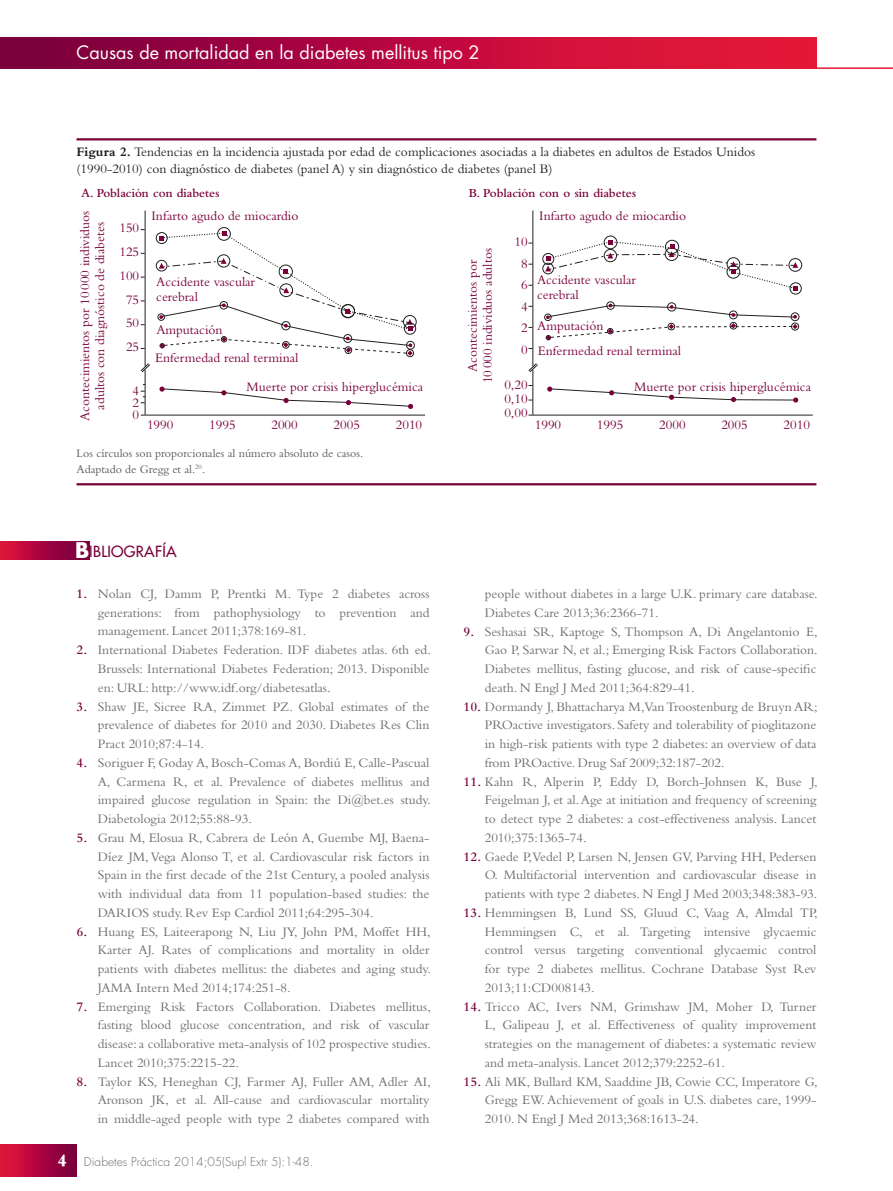
<style>
.page{position:relative;width:893px;height:1191px;background:#fff}
.page>*{position:absolute;margin:0;border:0;box-sizing:border-box;transform-origin:0 0}
.t1{font:18px "Futura";color:#fff}
.t2{font:800 18px "Bembo";color:#fff}
.t3{font:15px "Futura";letter-spacing:.02em;color:#7a003b}
.t4{font:13.5px/18.8px "Bembo";color:#6c6d70;text-align:justify}
.t5{font:13.5px/23.7px "Bembo";color:#7a003b;text-align:center}
.t6{font:13.5px/17.2px "Bembo";color:#231f20}
.t7{font:600 12.75px "Bembo";color:#7a003b}
.t8{font:12px/15.8px "Bembo";color:#57585a}
.t9{font:300 12px "Futura";color:#6c6d70}
.s1{font-weight:700}
.s2{font-weight:700;font-size:21px;color:#fff}
.s3{font-weight:600;color:#7a003b}
</style>
<div class="page">
<div style="left:0;top:1144px;width:77px;height:32px;background:linear-gradient(to right,#e7143c,#750040)"></div>
<hr style="left:77px;top:67px;width:816px;height:2px;background:#e51836">
<div style="left:0;top:37px;width:816px;height:32px;background:linear-gradient(to right,#7a0041,#f11939)"></div>
<div style="left:0;top:541px;width:89px;height:18px;background:linear-gradient(to right,#de113d,#71003f)"></div>
<hr style="left:77px;top:138px;width:739px;height:2px;background:#7a003b">
<hr style="left:77px;top:483px;width:739px;height:2px;background:#7a003b">
<hr style="left:145px;top:210px;width:1px;height:205px;background:#231f20">
<hr style="left:141px;top:415px;width:284px;height:1px;background:#231f20">
<svg style="left:140px;top:362px;width:10px;height:11px"></svg>
<svg style="left:141px;top:391px;width:4px;height:12px"></svg>
<svg style="left:159px;top:386px;width:254px;height:23px"></svg>
<div style="left:406px;top:349px;width:8px;height:8px;border:1px solid #231f20;border-radius:50%"></div>
<div style="left:158px;top:313px;width:7px;height:8px;border:1px solid #231f20;border-radius:50%"></div>
<div style="left:406px;top:341px;width:9px;height:8px;border:1px solid #231f20;border-radius:50%"></div>
<div style="left:156px;top:260px;width:11px;height:11px;border:1px solid #231f20;border-radius:50%"></div>
<div style="left:403px;top:315px;width:14px;height:13px;border:1px solid #231f20;border-radius:50%"></div>
<div style="left:156px;top:232px;width:12px;height:12px;border:1px solid #231f20;border-radius:50%"></div>
<div style="left:217px;top:227px;width:14px;height:14px;border:1px solid #231f20;border-radius:50%"></div>
<div style="left:404px;top:322px;width:12px;height:12px;border:1px solid #231f20;border-radius:50%"></div>
<svg style="left:159px;top:232px;width:254px;height:124px"></svg>
<hr style="left:532px;top:210px;width:1px;height:205px;background:#231f20">
<hr style="left:528px;top:415px;width:285px;height:1px;background:#231f20">
<svg style="left:528px;top:362px;width:10px;height:11px"></svg>
<svg style="left:547px;top:386px;width:251px;height:16px"></svg>
<div style="left:791px;top:323px;width:8px;height:7px;border:1px solid #231f20;border-radius:50%"></div>
<div style="left:544px;top:314px;width:8px;height:7px;border:1px solid #231f20;border-radius:50%"></div>
<div style="left:606px;top:301px;width:9px;height:9px;border:1px solid #231f20;border-radius:50%"></div>
<div style="left:667px;top:302px;width:9px;height:9px;border:1px solid #231f20;border-radius:50%"></div>
<div style="left:791px;top:312px;width:8px;height:9px;border:1px solid #231f20;border-radius:50%"></div>
<svg style="left:546px;top:303px;width:252px;height:37px"></svg>
<div style="left:542px;top:263px;width:12px;height:11px;border:1px solid #231f20;border-radius:50%"></div>
<div style="left:789px;top:258px;width:13px;height:14px;border:1px solid #231f20;border-radius:50%"></div>
<div style="left:542px;top:253px;width:12px;height:12px;border:1px solid #231f20;border-radius:50%"></div>
<div style="left:604px;top:236px;width:13px;height:13px;border:1px solid #231f20;border-radius:50%"></div>
<div style="left:790px;top:282px;width:12px;height:12px;border:1px solid #231f20;border-radius:50%"></div>
<svg style="left:545px;top:240px;width:253px;height:51px"></svg>
<h1 class="t1" style="left:77px;top:40px;width:405px">Causas de mortalidad en la diabetes mellitus tipo 2</h1>
<p class="t6" style="left:77px;top:142px;width:680px"><span class="s1">Figura 2.</span> Tendencias en la incidencia ajustada por edad de complicaciones asociadas a la diabetes en adultos de Estados Unidos (1990-2010) con diagnóstico de diabetes (panel A) y sin diagnóstico de diabetes (panel B)</p>
<p class="t7" style="left:81px;top:186px;width:140px">A. Población con diabetes</p>
<p class="t5" style="left:119px;top:216px;width:21px">150<br>125<br>100<br>75<br>50<br>25</p>
<p class="t5" style="left:151px;top:203px;width:148px">Infarto agudo de miocardio</p>
<p class="t5" style="left:77px;top:421px;width:212px;line-height:15px;rotate:-90deg">Acontecimientos por 10 000 individuos adultos con diagnóstico de diabetes</p>
<p class="t5" style="left:156px;top:274px;width:100px;line-height:15px;text-align:left">Accidente vascular cerebral</p>
<p class="t5" style="left:156px;top:318px;width:68px">Amputación</p>
<p class="t5" style="left:155px;top:345px;width:145px">Enfermedad renal terminal</p>
<p class="t5" style="left:246px;top:375px;width:178px">Muerte por crisis hiperglucémica</p>
<p class="t5" style="left:133px;top:385px;width:8px;line-height:11.7px;text-align:justify">4<br>2<br>0</p>
<p class="t5" style="left:396px;top:413px;width:28px">2010</p>
<p class="t5" style="left:147px;top:413px;width:28px">1990</p>
<p class="t5" style="left:209px;top:413px;width:28px">1995</p>
<p class="t5" style="left:271px;top:413px;width:28px">2000</p>
<p class="t5" style="left:334px;top:413px;width:28px">2005</p>
<p class="t7" style="left:469px;top:186px;width:169px">B. Población con o sin diabetes</p>
<p class="t5" style="left:465px;top:383px;width:137px;line-height:15px;rotate:-90deg">Acontecimientos por<br>10 000 individuos adultos</p>
<p class="t5" style="left:514px;top:231px;width:15px;line-height:21.5px">10<br>8<br>6<br>4<br>2<br>0</p>
<p class="t5" style="left:539px;top:203px;width:148px">Infarto agudo de miocardio</p>
<p class="t5" style="left:537px;top:272px;width:100px;line-height:15px;text-align:left">Accidente vascular cerebral</p>
<p class="t5" style="left:537px;top:313px;width:68px">Amputación</p>
<p class="t5" style="left:538px;top:338px;width:145px">Enfermedad renal terminal</p>
<p class="t5" style="left:504px;top:378px;width:25px;line-height:14px;text-align:justify">0,20<br>0,10<br>0,00</p>
<p class="t5" style="left:634px;top:375px;width:178px">Muerte por crisis hiperglucémica</p>
<p class="t5" style="left:535px;top:413px;width:28px">1990</p>
<p class="t5" style="left:597px;top:413px;width:28px">1995</p>
<p class="t5" style="left:659px;top:413px;width:28px">2000</p>
<p class="t5" style="left:721px;top:413px;width:28px">2005</p>
<p class="t5" style="left:783px;top:413px;width:28px">2010</p>
<p class="t8" style="left:77px;top:445px;width:288px">Los círculos son proporcionales al número absoluto de casos.<br>Adaptado de Gregg et al.<sup>20</sup>.</p>
<p class="t3" style="left:75px;top:542px;width:103px"><span class="s2">B</span>IBLIOGRAFÍA</p>
<p class="t4" style="left:98px;top:584px;width:333px;text-indent:-21px"><span class="s3">1.</span> Nolan CJ, Damm P, Prentki M. Type 2 diabetes across generations: from pathophysiology to prevention and management. Lancet 2011;378:169-81.</p>
<p class="t4" style="left:98px;top:640px;width:335px;text-indent:-21px"><span class="s3">2.</span> International Diabetes Federation. IDF diabetes atlas. 6th ed.<br>Brussels: International Diabetes Federation; 2013. Disponible en: URL: http://www.idf.org/diabetesatlas.</p>
<p class="t4" style="left:98px;top:696px;width:333px;text-indent:-21px"><span class="s3">3.</span> Shaw JE, Sicree RA, Zimmet PZ. Global estimates of the prevalence of diabetes for 2010 and 2030. Diabetes Res Clin Pract 2010;87:4-14.</p>
<p class="t4" style="left:98px;top:753px;width:335px;text-indent:-21px"><span class="s3">4.</span> Soriguer F, Goday A, Bosch-Comas A, Bordiú E, Calle-Pascual A, Carmena R, et al. Prevalence of diabetes mellitus and impaired glucose regulation in Spain: the Di@bet.es study.<br>Diabetologia 2012;55:88-93.</p>
<p class="t4" style="left:98px;top:828px;width:333px;text-indent:-21px"><span class="s3">5.</span> Grau M, Elosua R, Cabrera de León A, Guembe MJ, Baena-Díez JM, Vega Alonso T, et al. Cardiovascular risk factors in Spain in the first decade of the 21st Century, a pooled analysis with individual data from 11 population-based studies: the DARIOS study. Rev Esp Cardiol 2011;64:295-304.</p>
<p class="t4" style="left:98px;top:921px;width:335px;text-indent:-21px"><span class="s3">6.</span> Huang ES, Laiteerapong N, Liu JY, John PM, Moffet HH, Karter AJ. Rates of complications and mortality in older patients with diabetes mellitus: the diabetes and aging study.<br>JAMA Intern Med 2014;174:251-8.</p>
<p class="t4" style="left:98px;top:996px;width:335px;text-indent:-21px"><span class="s3">7.</span> Emerging Risk Factors Collaboration. Diabetes mellitus, fasting blood glucose concentration, and risk of vascular disease: a collaborative meta-analysis of 102 prospective studies.<br>Lancet 2010;375:2215-22.</p>
<p class="t4" style="left:98px;top:1071px;width:335px;text-indent:-21px"><span class="s3">8.</span> Taylor KS, Heneghan CJ, Farmer AJ, Fuller AM, Adler AI, Aronson JK, et al. All-cause and cardiovascular mortality in middle-aged people with type 2 diabetes compared with</p>
<h1 class="t2" style="left:58px;top:1149px;width:11px">4</h1>
<p class="t9" style="left:84px;top:1154px;width:231px">Diabetes Práctica 2014;05(Supl Extr 5):1-48.</p>
<p class="t4" style="left:485px;top:584px;width:334px">people without diabetes in a large U.K. primary care database.<br>Diabetes Care 2013;36:2366-71.</p>
<p class="t4" style="left:485px;top:621px;width:335px;text-indent:-21px"><span class="s3">9.</span> Seshasai SR, Kaptoge S, Thompson A, Di Angelantonio E, Gao P, Sarwar N, et al.; Emerging Risk Factors Collaboration.<br>Diabetes mellitus, fasting glucose, and risk of cause-specific death. N Engl J Med 2011;364:829-41.</p>
<p class="t4" style="left:485px;top:696px;width:335px;text-indent:-21px"><span class="s3">10.</span> Dormandy J, Bhattacharya M,Van Troostenburg de Bruyn AR; PROactive investigators. Safety and tolerability of pioglitazone in high-risk patients with type 2 diabetes: an overview of data from PROactive. Drug Saf 2009;32:187-202.</p>
<p class="t4" style="left:485px;top:771px;width:334px;text-indent:-21px"><span class="s3">11.</span> Kahn R, Alperin P, Eddy D, Borch-Johnsen K, Buse J, Feigelman J, et al. Age at initiation and frequency of screening to detect type 2 diabetes: a cost-effectiveness analysis. Lancet 2010;375:1365-74.</p>
<p class="t4" style="left:485px;top:846px;width:334px;text-indent:-21px"><span class="s3">12.</span> Gaede P,Vedel P, Larsen N, Jensen GV, Parving HH, Pedersen O. Multifactorial intervention and cardiovascular disease in patients with type 2 diabetes. N Engl J Med 2003;348:383-93.</p>
<p class="t4" style="left:485px;top:903px;width:335px;text-indent:-21px"><span class="s3">13.</span> Hemmingsen B, Lund SS, Gluud C, Vaag A, Almdal TP, Hemmingsen C, et al. Targeting intensive glycaemic control versus targeting conventional glycaemic control for type 2 diabetes mellitus. Cochrane Database Syst Rev 2013;11:CD008143.</p>
<p class="t4" style="left:485px;top:996px;width:333px;text-indent:-21px"><span class="s3">14.</span> Tricco AC, Ivers NM, Grimshaw JM, Moher D, Turner L, Galipeau J, et al. Effectiveness of quality improvement strategies on the management of diabetes: a systematic review and meta-analysis. Lancet 2012;379:2252-61.</p>
<p class="t4" style="left:485px;top:1071px;width:335px;text-indent:-21px"><span class="s3">15.</span> Ali MK, Bullard KM, Saaddine JB, Cowie CC, Imperatore G, Gregg EW. Achievement of goals in U.S. diabetes care, 1999- 2010. N Engl J Med 2013;368:1613-24.</p>
</div>
